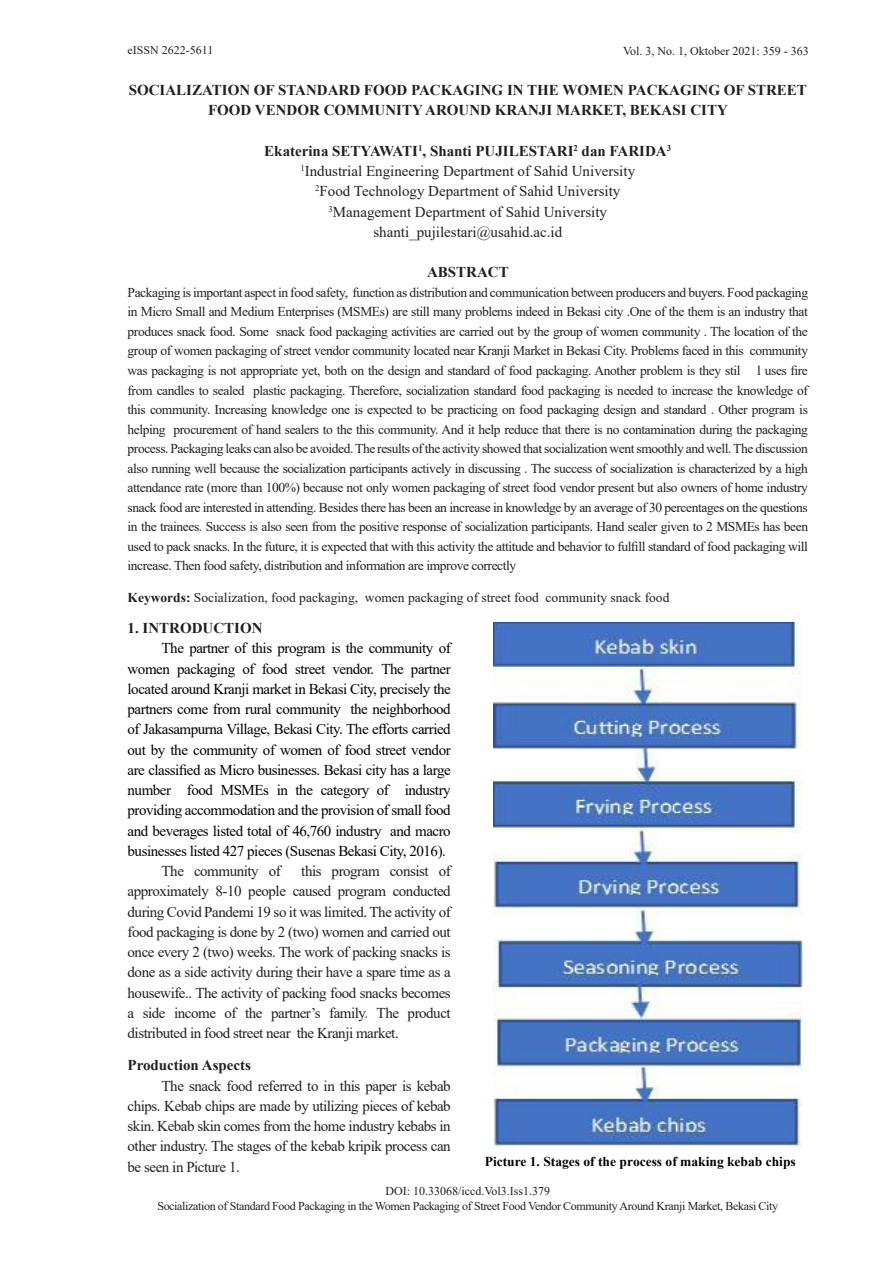
<style>
.page{position:relative;width:893px;height:1263px;background:#fff}
.page>*{position:absolute;margin:0;border:0;box-sizing:border-box;transform-origin:0 0}
.Heading_3{font:15px/20.2px "Times New Roman";color:#231f20;text-align:justify}
.Heading_3-2{font:15px/20.2px "Times New Roman";letter-spacing:-.03em;color:#000;text-align:justify}
.Heading_3-3{font:700 15px/20.2px "Times New Roman";color:#231f20;text-align:center}
.Heading_3-4{font:15px "Times New Roman";letter-spacing:-.03em;color:#231f20}
.t1{font:13.5px/19.5px "Times New Roman";color:#231f20;text-align:justify}
.t2{font:700 13.5px "Times New Roman";color:#000}
.t3{font:12px/15px "Times New Roman";letter-spacing:-.03em;color:#231f20;text-align:center}
.t4{font:12px "Times New Roman";color:#231f20}
.t5{font:11.7px "Times New Roman";color:#231f20}
.s1{font-weight:700}
.s2{color:#f00}
</style>
<div class="page">
<img style="left:494px;top:623px;width:309px;height:525px">
<p class="t5" style="left:128px;top:42px;width:87px">eISSN 2622-5611</p>
<p class="t4" style="left:623px;top:42px;width:187px">Vol. 3, No. 1, Oktober 2021: 359 - 363</p>
<p class="Heading_3-3" style="left:129px;top:80px;width:680px">SOCIALIZATION OF STANDARD FOOD PACKAGING IN THE WOMEN PACKAGING OF STREET<br>FOOD VENDOR COMMUNITY AROUND KRANJI MARKET, BEKASI CITY</p>
<p class="Heading_3-3" style="left:264px;top:140px;width:408px">Ekaterina SETYAWATI<sup>1</sup>, Shanti PUJILESTARI<sup>2</sup> dan FARIDA<sup>3</sup></p>
<p class="Heading_3" style="left:300px;top:161px;width:336px"><sup>1</sup>Industrial Engineering Department of Sahid University</p>
<p class="Heading_3" style="left:315px;top:181px;width:307px"><sup>2</sup>Food Technology Department of Sahid University</p>
<p class="Heading_3" style="left:328px;top:201px;width:280px"><sup>3</sup>Management Department of Sahid University</p>
<p class="Heading_3" style="left:373px;top:221px;width:190px">shanti_pujilestari@usahid.ac.id</p>
<p class="Heading_3-3" style="left:427px;top:262px;width:83px">ABSTRACT</p>
<p class="t1" style="left:128px;top:282px;width:682px">Packaging is important aspect in food safety, function as distribution and communication between producers and buyers. Food packaging in Micro Small and Medium Enterprises (MSMEs) are still many problems indeed in Bekasi city .One of the them is an industry that produces snack food. Some snack food packaging activities are carried out by the group of women community . The location of the group of women packaging of street vendor community located near Kranji Market in Bekasi City. Problems faced in this community was packaging is not appropriate yet, both on the design and standard of food packaging. Another problem is they stil l uses fire from candles to sealed plastic packaging. Therefore, socialization standard food packaging is needed to increase the knowledge of this community. Increasing knowledge one is expected to be practicing on food packaging design and standard . Other program is helping procurement of hand sealers to the this community. And it help reduce that there is no contamination during the packaging process. Packaging leaks can also be avoided.The results of the activity showed that socialization went smoothly and well.The discussion also running well because the socialization participants actively in discussing . The success of socialization is characterized by a high attendance rate (more than 100%) because not only women packaging of street food vendor present but also owners of home industry snack food are interested in attending. Besides there has been an increase in knowledge by an average of 30 percentages on the questions in the trainees. Success is also seen from the positive response of socialization participants. Hand sealer given to 2 MSMEs has been used to pack snacks. In the future, it is expected that with this activity the attitude and behavior to fulfill standard of food packaging will increase. Then food safety, distribution and information are improve correctly</p>
<p class="t1" style="left:128px;top:588px;width:543px"><span class="s1">Keywords:</span> Socialization, food packaging, women packaging of street food community snack food</p>
<p class="Heading_3-3" style="left:128px;top:617px;width:136px">1. INTRODUCTION</p>
<p class="Heading_3-2" style="left:128px;top:638px;width:325px;text-indent:34px">The partner of this program is the community of women packaging of food street vendor. The partner located around Kranji market in Bekasi City, precisely the partners come from rural community the neighborhood of Jakasampurna Village, Bekasi City. The efforts carried out by the community of women of food street vendor are classified as Micro businesses. Bekasi city has a large number food MSMEs in the category of industry providing accommodation and the provision of small food and beverages listed total of 46,760 industry and macro businesses listed 427 pieces (Susenas Bekasi City, 2016).</p>
<p class="Heading_3-4" style="left:162px;top:860px;width:121px">The community of</p>
<p class="Heading_3" style="left:128px;top:860px;width:325px;text-indent:174px">this program consist of approximately 8-10 people caused program conducted during Covid Pandemi 19 so it was limited. The activity of food packaging is done by 2 (two) women and carried out once every 2 (two) weeks. The work of packing snacks is done as a side activity during their have a spare time as a housewife.. The activity of packing food snacks becomes a side income of the partner’s family<span class="s2">.</span> The product distributed in food street near the Kranji market.</p>
<p class="Heading_3-3" style="left:128px;top:1055px;width:125px">Production Aspects</p>
<p class="Heading_3" style="left:128px;top:1075px;width:325px;text-indent:34px">The snack food referred to in this paper is kebab chips. Kebab chips are made by utilizing pieces of kebab skin. Kebab skin comes from the home industry kebabs in other industry. The stages of the kebab kripik process can be seen in Picture 1.</p>
<p class="t2" style="left:485px;top:1152px;width:312px">Picture 1. Stages of the process of making kebab chips</p>
<p class="t3" style="left:157px;top:1183px;width:622px">DOI: 10.33068/iccd.Vol3.Iss1.379<br>Socialization of Standard Food Packaging in the Women Packaging of Street Food Vendor Community Around Kranji Market, Bekasi City</p>
</div>
